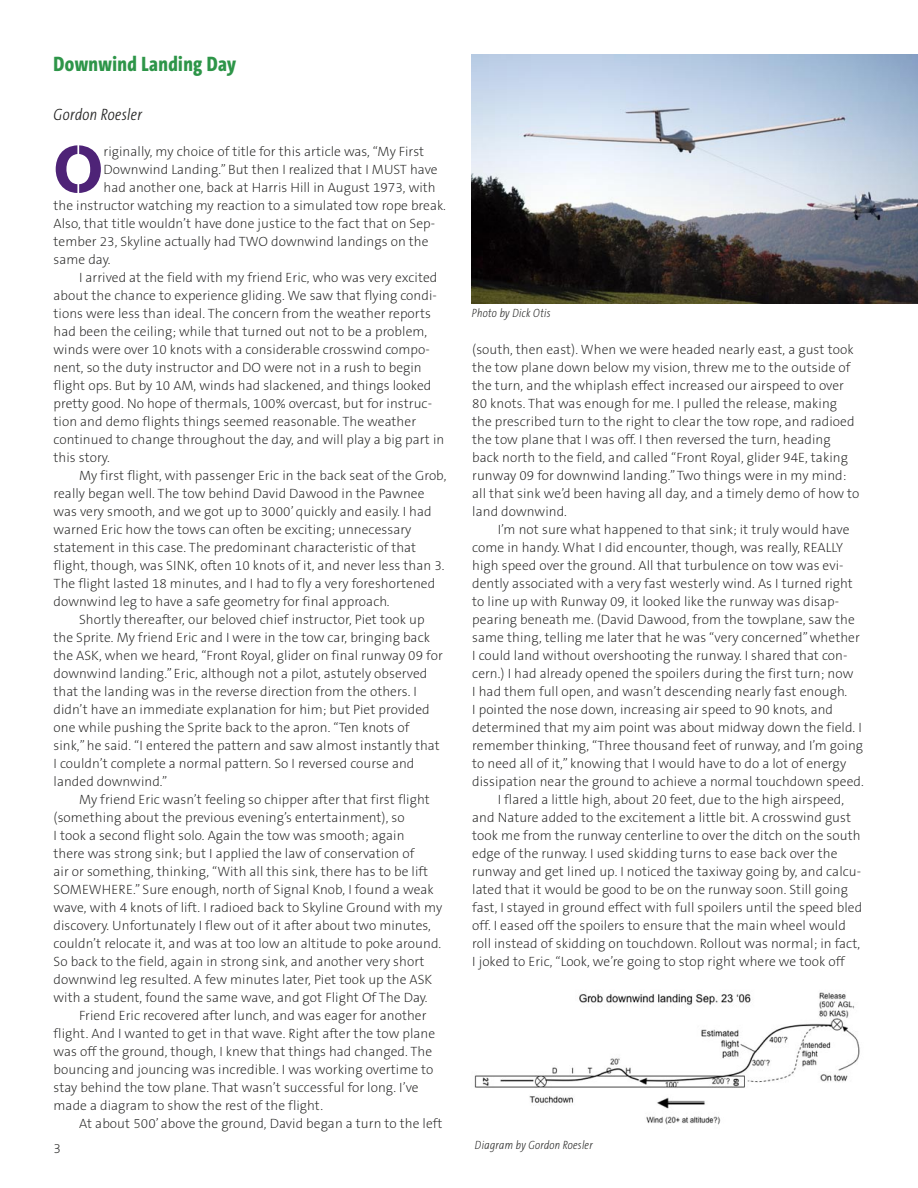
<style>
.page{position:relative;width:918px;height:1188px;background:#fff}
.page>*{position:absolute;margin:0;border:0;box-sizing:border-box;transform-origin:0 0}
.Skyline_text{font:64.5px "AG Book Stencil";color:#4e2377}
.Skylines_Head{font:800 21px "The Sans Cd OF8";letter-spacing:.02em;color:#2d9548}
.Skylines_Author{font:italic 300 16.5px "The Sans Cd LF3 i";letter-spacing:.02em;color:#212120}
.Skyline_text-2{font:200 13.5px/18px "The Sans CE B2";letter-spacing:.005em;color:#212120}
.Skyline_captions{font:italic 200 12px "The Sans Cd LF2 i";letter-spacing:.02em;color:#212120}
</style>
<div class="page">
<img style="left:474px;top:992px;width:386px;height:133px">
<img style="left:472px;top:54px;width:445px;height:249px">
<p class="Skylines_Head" style="left:54px;top:53px;width:184px">Downwind Landing Day</p>
<p class="Skylines_Author" style="left:54px;top:107px;width:90px">Gordon Roesler</p>
<p class="Skyline_text" style="left:54px;top:131px;width:51px">O</p>
<p class="Skyline_text-2" style="left:104px;top:144px;width:322px">riginally, my choice of title for this article was, “My First</p>
<p class="Skyline_text-2" style="left:104px;top:162px;width:336px">Downwind Landing.” But then I realized that I MUST have</p>
<p class="Skyline_text-2" style="left:104px;top:180px;width:334px">had another one, back at Harris Hill in August 1973, with</p>
<p class="Skyline_text-2" style="left:54px;top:198px;width:394px">the instructor watching my reaction to a simulated tow rope break.</p>
<p class="Skyline_text-2" style="left:54px;top:216px;width:383px">Also, that title wouldn’t have done justice to the fact that on Sep-</p>
<p class="Skyline_text-2" style="left:54px;top:234px;width:376px">tember 23, Skyline actually had TWO downwind landings on the</p>
<p class="Skyline_text-2" style="left:54px;top:252px;width:58px">same day.</p>
<p class="Skyline_text-2" style="left:54px;top:270px;width:392px;text-indent:26px">I arrived at the field with my friend Eric, who was very excited about the chance to experience gliding. We saw that flying condi&shy;tions were less than ideal. The concern from the weather reports had been the ceiling; while that turned out not to be a problem, winds were over 10 knots with a considerable crosswind compo&shy;nent, so the duty instructor and DO were not in a rush to begin flight ops. But by 10 AM, winds had slackened, and things looked pretty good. No hope of thermals, 100% overcast, but for instruc&shy;tion and demo flights things seemed reasonable. The weather continued to change throughout the day, and will play a big part in this story.</p>
<p class="Skyline_text-2" style="left:54px;top:468px;width:394px;text-indent:26px">My first flight, with passenger Eric in the back seat of the Grob, really began well. The tow behind David Dawood in the Pawnee was very smooth, and we got up to 3000’ quickly and easily. I had warned Eric how the tows can often be exciting; unnecessary statement in this case. The predominant characteristic of that flight, though, was SINK, often 10 knots of it, and never less than 3.<br>The flight lasted 18 minutes, and I had to fly a very foreshortened downwind leg to have a safe geometry for final approach.</p>
<p class="Skyline_text-2" style="left:54px;top:612px;width:391px;text-indent:26px">Shortly thereafter, our beloved chief instructor, Piet took up the Sprite. My friend Eric and I were in the tow car, bringing back the ASK, when we heard, “Front Royal, glider on final runway 09 for downwind landing.” Eric, although not a pilot, astutely observed that the landing was in the reverse direction from the others. I didn’t have an immediate explanation for him; but Piet provided one while pushing the Sprite back to the apron. “Ten knots of sink,” he said. “I entered the pattern and saw almost instantly that I couldn’t complete a normal pattern. So I reversed course and landed downwind.”</p>
<p class="Skyline_text-2" style="left:54px;top:792px;width:390px;text-indent:26px">My friend Eric wasn’t feeling so chipper after that first flight (something about the previous evening’s entertainment), so<br>I took a second flight solo. Again the tow was smooth; again<br>there was strong sink; but I applied the law of conservation of<br>air or something, thinking, “With all this sink, there has to be lift SOMEWHERE.” Sure enough, north of Signal Knob, I found a weak wave, with 4 knots of lift. I radioed back to Skyline Ground with my discovery. Unfortunately I flew out of it after about two minutes, couldn’t relocate it, and was at too low an altitude to poke around.<br>So back to the field, again in strong sink, and another very short downwind leg resulted. A few minutes later, Piet took up the ASK with a student, found the same wave, and got Flight Of The Day.</p>
<p class="Skyline_text-2" style="left:54px;top:1008px;width:383px;text-indent:26px">Friend Eric recovered after lunch, and was eager for another flight. And I wanted to get in that wave. Right after the tow plane was off the ground, though, I knew that things had changed. The bouncing and jouncing was incredible. I was working overtime to stay behind the tow plane. That wasn’t successful for long. I’ve made a diagram to show the rest of the flight.</p>
<p class="Skyline_text-2" style="left:79px;top:1116px;width:365px">At about 500’ above the ground, David began a turn to the left</p>
<p class="Skyline_text-2" style="left:54px;top:1141px;width:9px">3</p>
<p class="Skyline_captions" style="left:472px;top:307px;width:80px">Photo by Dick Otis</p>
<p class="Skyline_text-2" style="left:472px;top:341px;width:389px">(south, then east). When we were headed nearly east, a gust took the tow plane down below my vision, threw me to the outside of the turn, and the whiplash effect increased our airspeed to over 80 knots. That was enough for me. I pulled the release, making the prescribed turn to the right to clear the tow rope, and radioed the tow plane that I was off. I then reversed the turn, heading back north to the field, and called “Front Royal, glider 94E, taking runway 09 for downwind landing.” Two things were in my mind: all that sink we’d been having all day, and a timely demo of how to land downwind.</p>
<p class="Skyline_text-2" style="left:472px;top:521px;width:393px;text-indent:26px">I’m not sure what happened to that sink; it truly would have come in handy. What I did encounter, though, was really, REALLY high speed over the ground. All that turbulence on tow was evi&shy;dently associated with a very fast westerly wind. As I turned right to line up with Runway 09, it looked like the runway was disap&shy;pearing beneath me. (David Dawood, from the towplane, saw the same thing, telling me later that he was “very concerned” whether I could land without overshooting the runway. I shared that con&shy;cern.) I had already opened the spoilers during the first turn; now<br>I had them full open, and wasn’t descending nearly fast enough.<br>I pointed the nose down, increasing air speed to 90 knots, and determined that my aim point was about midway down the field. I remember thinking, “Three thousand feet of runway, and I’m going to need all of it,” knowing that I would have to do a lot of energy dissipation near the ground to achieve a normal touchdown speed.</p>
<p class="Skyline_text-2" style="left:472px;top:791px;width:391px;text-indent:26px">I flared a little high, about 20 feet, due to the high airspeed, and Nature added to the excitement a little bit. A crosswind gust took me from the runway centerline to over the ditch on the south edge of the runway. I used skidding turns to ease back over the runway and get lined up. I noticed the taxiway going by, and calcu&shy;lated that it would be good to be on the runway soon. Still going fast, I stayed in ground effect with full spoilers until the speed bled off. I eased off the spoilers to ensure that the main wheel would roll instead of skidding on touchdown. Rollout was normal; in fact, I joked to Eric, “Look, we’re going to stop right where we took off</p>
<p class="Skyline_captions" style="left:475px;top:1139px;width:119px">Diagram by Gordon Roesler</p>
</div>
